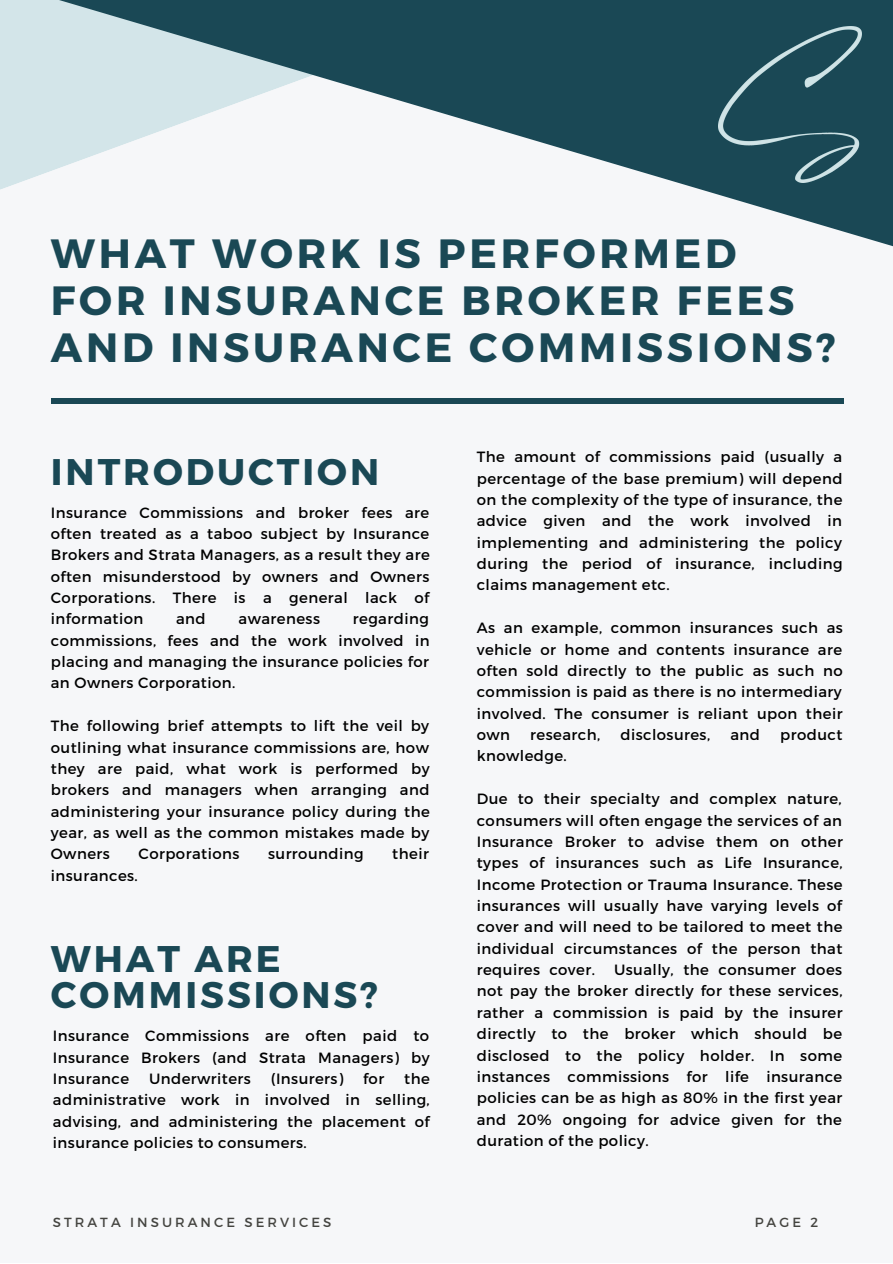
<style>
.page{position:relative;width:893px;height:1264px;background:#fff}
.page>*{position:absolute;margin:0;border:0;box-sizing:border-box;transform-origin:0 0}
.t1{font:700 40.8px/47.2px "Montserrat";letter-spacing:.095em;color:#1a4855}
.t2{font:700 37.05px/36px "Montserrat";letter-spacing:.08em;color:#1a4855}
.t3{font:14.85px/21.3px "Montserrat";letter-spacing:.03em;color:#000;text-align:justify}
.t4{font:13.2px "Montserrat";letter-spacing:.23em;color:#444440}
</style>
<div class="page">
<div style="left:0;top:0;width:892px;height:1262px;background:#f6f7f9"></div>
<svg style="left:0;top:0;width:892px;height:404px"></svg>
<hr style="left:51px;top:399px;width:792px;height:4px;background:#1a4855">
<img style="left:718px;top:26px;width:143px;height:157px">
<h1 class="t1" style="left:51px;top:227px;width:786px">WHAT WORK IS PERFORMED<br>FOR INSURANCE BROKER FEES<br>AND INSURANCE COMMISSIONS?</h1>
<h2 class="t2" style="left:51px;top:452px;width:330px">INTRODUCTION</h2>
<p class="t3" style="left:51px;top:501px;width:380px">Insurance Commissions and broker fees are often treated as a taboo subject by Insurance Brokers and Strata Managers, as a result they are often misunderstood by owners and Owners Corporations. There is a general lack of information</p>
<p class="t3" style="left:51px;top:607px;width:380px;text-indent:302px">regarding commissions, fees and the work involved in placing and managing the insurance policies for an Owners Corporation.</p>
<p class="t3" style="left:51px;top:714px;width:380px">The following brief attempts to lift the veil by outlining what insurance commissions are, how they are paid, what work is performed by brokers and managers when arranging and administering your insurance policy during the year, as well as the common mistakes made by Owners</p>
<p class="t3" style="left:176px;top:607px;width:31px">and</p>
<p class="t3" style="left:238px;top:607px;width:83px">awareness</p>
<p class="t3" style="left:138px;top:842px;width:102px">Corporations</p>
<p class="t3" style="left:268px;top:842px;width:97px">surrounding</p>
<p class="t3" style="left:392px;top:842px;width:38px">their</p>
<p class="t3" style="left:51px;top:864px;width:88px">insurances.</p>
<h2 class="t2" style="left:51px;top:938px;width:328px">WHAT ARE<br>COMMISSIONS?</h2>
<p class="t3" style="left:53px;top:1024px;width:378px">Insurance Commissions are often paid to Insurance Brokers (and Strata Managers) by Insurance</p>
<p class="t3" style="left:149px;top:1067px;width:103px">Underwriters</p>
<p class="t3" style="left:271px;top:1067px;width:74px">(Insurers)</p>
<p class="t3" style="left:363px;top:1067px;width:23px">for</p>
<p class="t3" style="left:53px;top:1067px;width:378px;text-indent:351px">the administrative work in involved in selling, advising, and administering the placement of insurance policies to consumers.</p>
<p class="t3" style="left:476px;top:445px;width:367px">The amount of commissions paid (usually a percentage of the base premium) will depend on the complexity of the type of insurance, the advice given and the work involved in implementing and administering the policy during the period of insurance, including claims management etc.</p>
<p class="t3" style="left:476px;top:616px;width:367px">As an example, common insurances such as vehicle or home and contents insurance are often sold directly to the public as such no commission is paid as there is no intermediary involved. The consumer is reliant upon their own</p>
<p class="t3" style="left:530px;top:723px;width:71px">research,</p>
<p class="t3" style="left:620px;top:723px;width:91px">disclosures,</p>
<p class="t3" style="left:730px;top:723px;width:31px">and</p>
<p class="t3" style="left:780px;top:723px;width:64px">product</p>
<p class="t3" style="left:476px;top:744px;width:92px">knowledge.</p>
<p class="t3" style="left:476px;top:787px;width:367px">Due to their specialty and complex nature, consumers will often engage the services of an Insurance Broker to advise them on other types of insurances such as Life Insurance, Income Protection or Trauma Insurance. These insurances will usually have varying levels of cover and will need to be tailored to meet the individual circumstances of the person that requires cover.</p>
<p class="t3" style="left:476px;top:958px;width:367px;text-indent:137px">Usually, the consumer does not pay the broker directly for these services, rather a commission is paid by the insurer directly to the broker which should be disclosed to the policy holder. In some instances commissions for life insurance policies can be as high as 80% in the first year and 20% ongoing for advice given for the duration of the policy.</p>
<p class="t4" style="left:53px;top:1213px;width:280px">STRATA INSURANCE SERVICES</p>
<p class="t4" style="left:754px;top:1213px;width:65px">PAGE 2</p>
</div>
